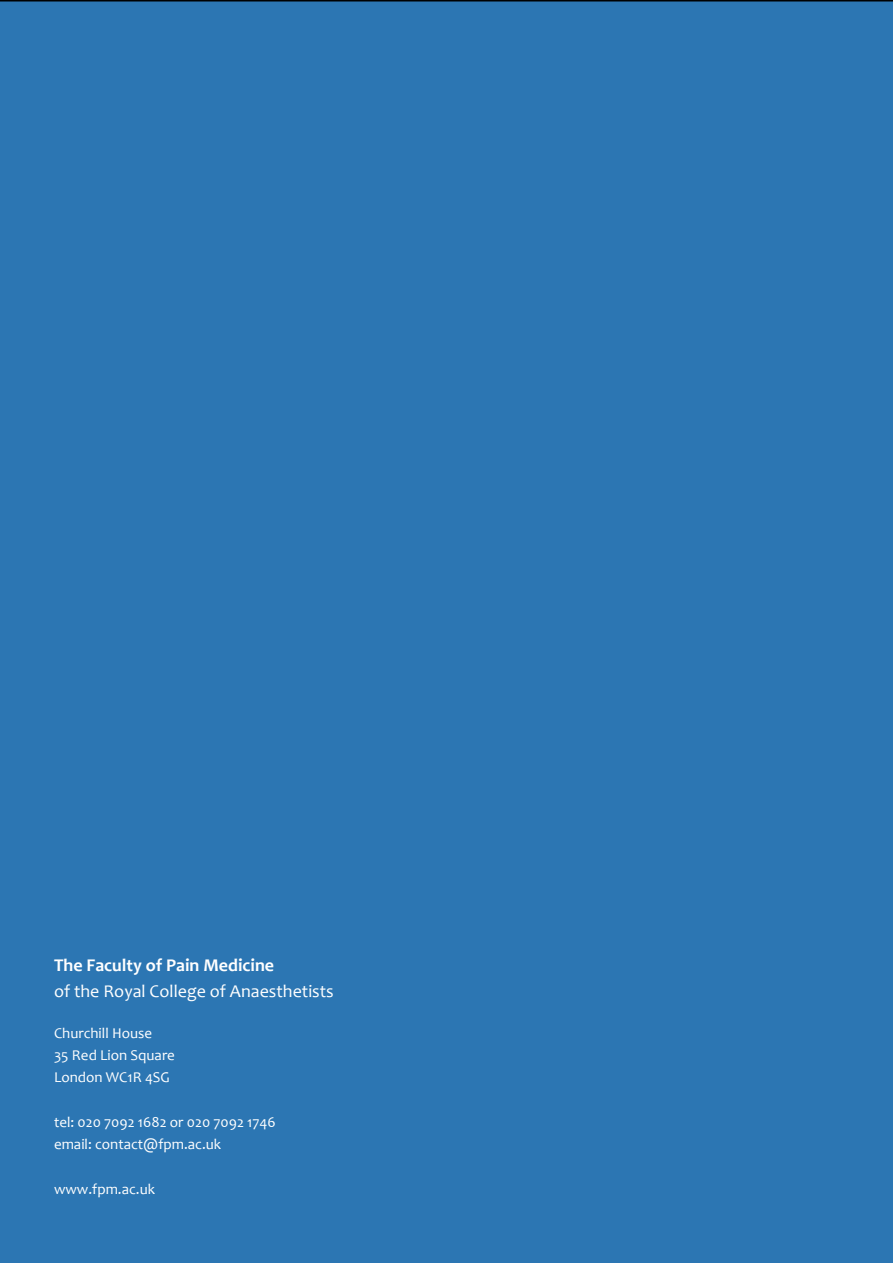
<style>
.page{position:relative;width:893px;height:1263px;background:#2c76b3}
.page>*{position:absolute;margin:0;border:0;box-sizing:border-box;transform-origin:0 0}
.t1{font:18px "Candara";color:#fff}
.t2{font:700 18px "Candara";color:#fff}
.t3{font:15px/22.2px "Candara";color:#fff}
</style>
<div class="page">
<p class="t2" style="left:54px;top:954px;width:222px">The Faculty of Pain Medicine</p>
<p class="t1" style="left:54px;top:980px;width:281px">of the Royal College of Anaesthetists</p>
<p class="t3" style="left:54px;top:1022px;width:122px">Churchill House<br>35 Red Lion Square<br>London WC1R 4SG</p>
<p class="t3" style="left:54px;top:1111px;width:223px">tel: 020 7092 1682 or 020 7092 1746 email: contact@fpm.ac.uk</p>
<p class="t3" style="left:54px;top:1177px;width:103px">www.fpm.ac.uk</p>
</div>
